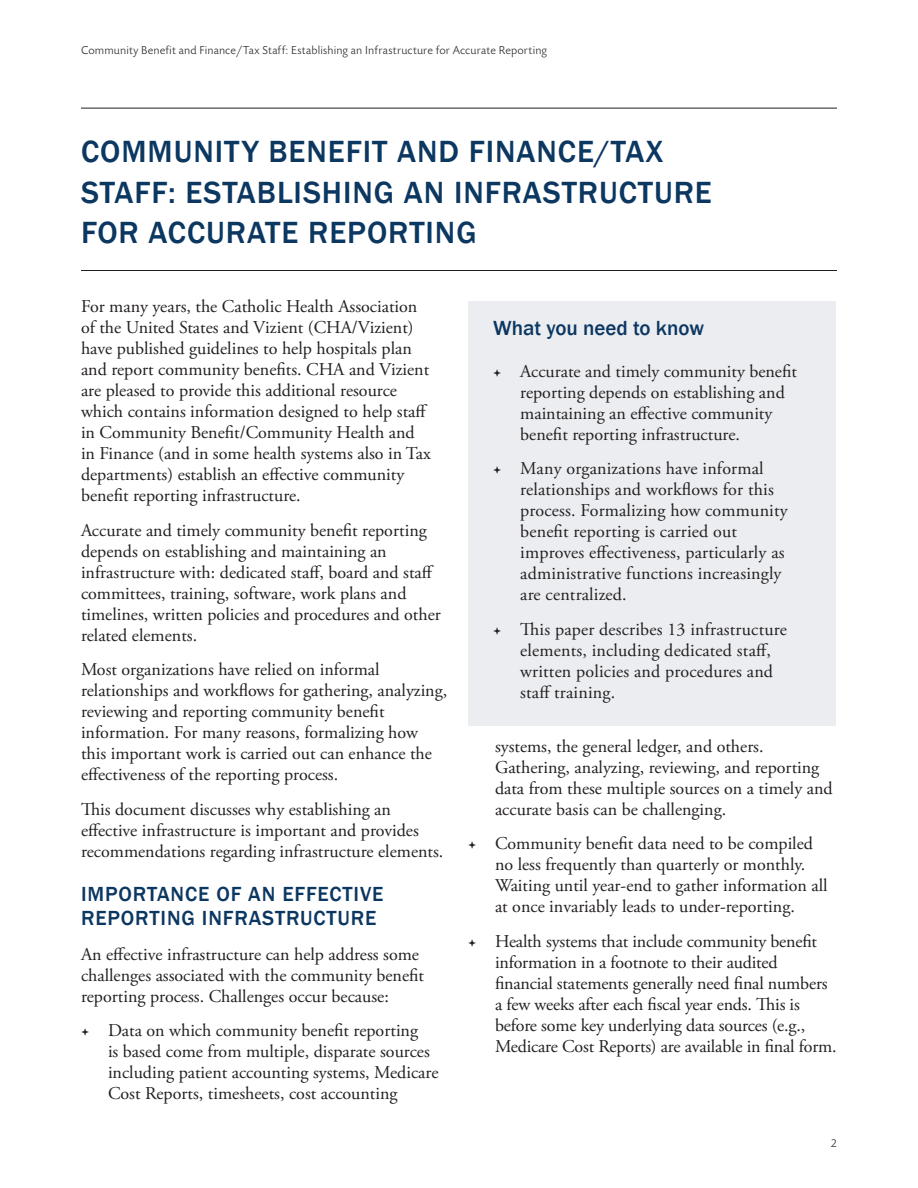
<style>
.page{position:relative;width:918px;height:1188px;background:#fff}
.page>*{position:absolute;margin:0;border:0;box-sizing:border-box;transform-origin:0 0}
.t1{font:500 31.5px/40.5px "Franklin Gothic";letter-spacing:.03em;color:#0c3761}
.Subhead{font:500 21px/24px "Franklin Gothic";letter-spacing:.04em;color:#0c3761}
.Subhead-2{font:500 21px "Franklin Gothic";color:#0c3761}
.Bullets{font:18px/21px "Adobe Garamond Pro";color:#231f20}
.Body{font:18px/21px "Adobe Garamond Pro";color:#231f20}
.t2{font:300 12px "Today SB";letter-spacing:.015em;color:#231f20}
</style>
<div class="page">
<hr style="left:81px;top:108px;width:756px;height:1px;background:#231f20">
<hr style="left:81px;top:270px;width:756px;height:1px;background:#231f20">
<div style="left:469px;top:301px;width:367px;height:425px;background:#ebedf1"></div>
<p class="t2" style="left:81px;top:44px;width:468px">Community Benefit and Finance/Tax Staff: Establishing an Infrastructure for Accurate Reporting</p>
<p class="t1" style="left:81px;top:132px;width:632px">COMMUNITY BENEFIT AND FINANCE/TAX<br>STAFF: ESTABLISHING AN INFRASTRUCTURE<br>FOR ACCURATE REPORTING</p>
<p class="Body" style="left:81px;top:297px;width:351px">For many years, the Catholic Health Association of the United States and Vizient (CHA/Vizient) have published guidelines to help hospitals plan and report community benefits. CHA and Vizient are pleased to provide this additional resource which contains information designed to help staff in Community Benefit/Community Health and in Finance (and in some health systems also in Tax departments) establish an effective community benefit reporting infrastructure.</p>
<p class="Body" style="left:81px;top:520px;width:361px">Accurate and timely community benefit reporting depends on establishing and maintaining an infrastructure with: dedicated staff, board and staff committees, training, software, work plans and timelines, written policies and procedures and other related elements.</p>
<p class="Body" style="left:81px;top:660px;width:368px">Most organizations have relied on informal relationships and workflows for gathering, analyzing, reviewing and reporting community benefit information. For many reasons, formalizing how this important work is carried out can enhance the effectiveness of the reporting process.</p>
<p class="Body" style="left:81px;top:799px;width:364px">This document discusses why establishing an effective infrastructure is important and provides recommendations regarding infrastructure elements.</p>
<p class="Subhead" style="left:81px;top:882px;width:304px">IMPORTANCE OF AN EFFECTIVE<br>REPORTING INFRASTRUCTURE</p>
<p class="Body" style="left:81px;top:944px;width:345px">An effective infrastructure can help address some challenges associated with the community benefit reporting process. Challenges occur because:</p>
<p class="Bullets" style="left:108px;top:1020px;width:332px;text-indent:-27px">❖ Data on which community benefit reporting<br>is based come from multiple, disparate sources including patient accounting systems, Medicare Cost Reports, timesheets, cost accounting</p>
<p class="Subhead-2" style="left:493px;top:315px;width:212px">What you need to know</p>
<p class="Bullets" style="left:520px;top:361px;width:278px;text-indent:-27px">❖ Accurate and timely community benefit reporting depends on establishing and maintaining an effective community benefit reporting infrastructure.</p>
<p class="Bullets" style="left:520px;top:459px;width:269px;text-indent:-27px">❖ Many organizations have informal relationships and workflows for this process. Formalizing how community benefit reporting is carried out improves effectiveness, particularly as administrative functions increasingly are centralized.</p>
<p class="Bullets" style="left:520px;top:619px;width:268px;text-indent:-27px">❖ This paper describes 13 infrastructure elements, including dedicated staff, written policies and procedures and staff training.</p>
<p class="Bullets" style="left:495px;top:736px;width:339px">systems, the general ledger, and others.<br>Gathering, analyzing, reviewing, and reporting data from these multiple sources on a timely and accurate basis can be challenging.</p>
<p class="Bullets" style="left:495px;top:834px;width:334px;text-indent:-27px">❖ Community benefit data need to be compiled no less frequently than quarterly or monthly.<br>Waiting until year-end to gather information all at once invariably leads to under-reporting.</p>
<p class="Bullets" style="left:495px;top:931px;width:343px;text-indent:-27px">❖ Health systems that include community benefit information in a footnote to their audited financial statements generally need final numbers a few weeks after each fiscal year ends. This is before some key underlying data sources (e.g., Medicare Cost Reports) are available in final form.</p>
<p class="t2" style="left:831px;top:1137px;width:8px">2</p>
</div>
